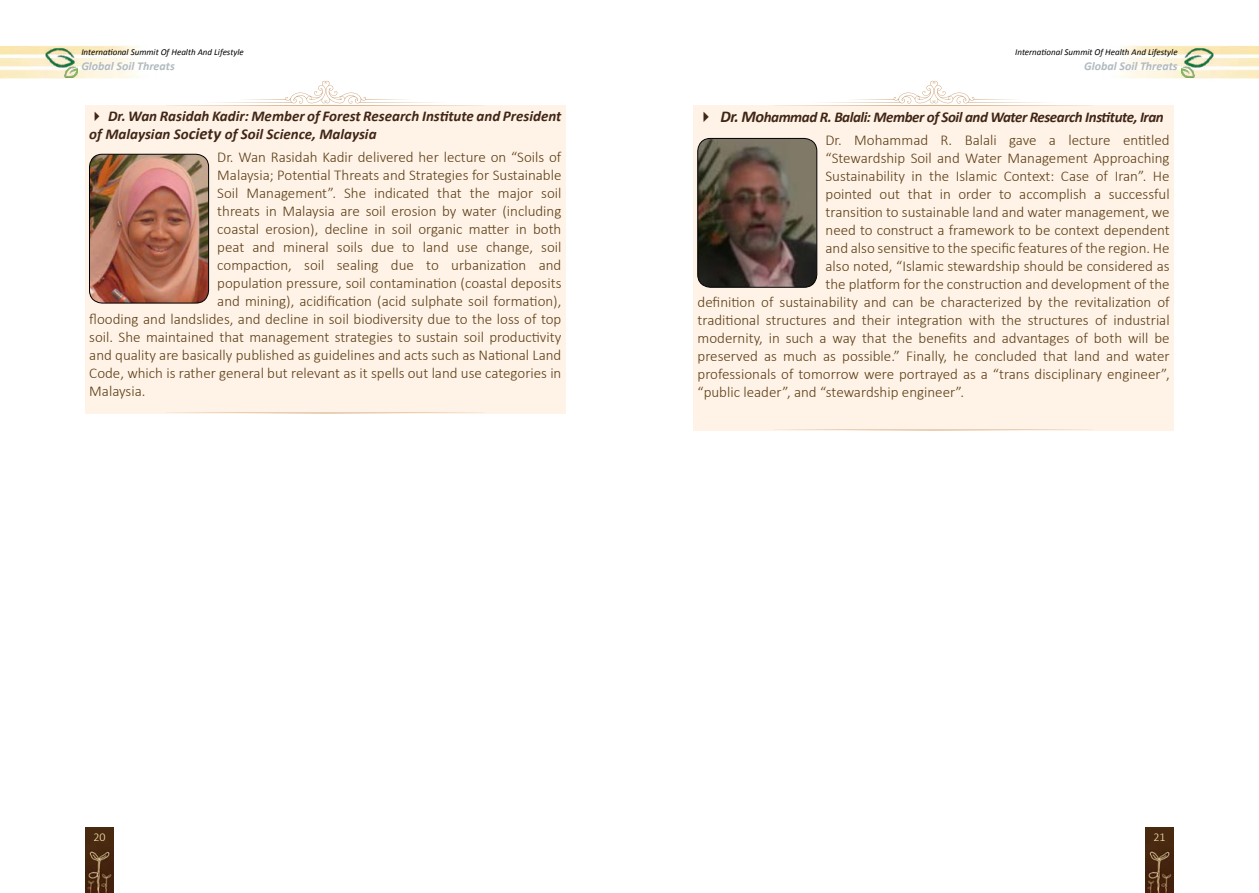
<style>
.page{position:relative;width:1259px;height:893px;background:#fff}
.page>*{position:absolute;margin:0;border:0;box-sizing:border-box;transform-origin:0 0}
.t1{font:300 15px "Calibri";color:#5c3e16}
.t2{font:italic 700 15px/18px "Calibri";color:#402617}
.t3{font:italic 700 15px/22.2px "Calibri";letter-spacing:-.03em;color:#402617}
.t4{font:italic 700 12px "Calibri";color:#b1bac0}
.t5{font:300 12px "Calibri";color:#ffebb6}
.t6{font:italic 9px "Calibri";color:#000}
.s1{font-size:16.5px}
.s2{font-weight:300;font-style:normal;color:#5c3e16}
</style>
<div class="page">
<img style="left:44px;top:46px;width:34px;height:33px">
<img style="left:1181px;top:46px;width:34px;height:33px">
<div style="left:1145px;top:827px;width:28px;height:66px;background:#482a10"></div>
<img style="left:1145px;top:851px;width:28px;height:42px">
<div style="left:85px;top:827px;width:29px;height:66px;background:#482a10"></div>
<img style="left:85px;top:851px;width:29px;height:42px">
<div style="left:85px;top:106px;width:481px;height:308px;background:#fff3e7"></div>
<img style="left:89px;top:154px;width:120px;height:149px">
<div style="left:89px;top:154px;width:120px;height:149px;border:1px solid #000;border-radius:13px"></div>
<svg style="left:166px;top:81px;width:319px;height:25px"></svg>
<svg style="left:256px;top:413px;width:139px;height:1px"></svg>
<div style="left:693px;top:106px;width:481px;height:325px;background:#fff3e7"></div>
<img style="left:698px;top:138px;width:119px;height:149px">
<div style="left:697px;top:138px;width:120px;height:149px;border:1px solid #000;border-radius:13px"></div>
<svg style="left:774px;top:81px;width:319px;height:25px"></svg>
<svg style="left:863px;top:430px;width:142px;height:1px"></svg>
<p class="t6" style="left:81px;top:46px;width:164px">International Summit Of Health And Lifestyle</p>
<p class="t4" style="left:81px;top:59px;width:95px">Global Soil Threats</p>
<p class="t2" style="left:89px;top:107px;width:473px;text-indent:19px">Dr. Wan Rasidah Kadir: Member of Forest Research Institute and President of Malaysian So<span class="s1">ciety</span> of Soil Science, Malaysia</p>
<p class="t1" style="left:217px;top:147px;width:346px">Dr. Wan Rasidah Kadir delivered her lecture on “Soils of</p>
<p class="t1" style="left:217px;top:165px;width:346px">Malaysia; Potential Threats and Strategies for Sustainable</p>
<p class="t1" style="left:217px;top:183px;width:346px">Soil Management”. She indicated that the major soil</p>
<p class="t1" style="left:217px;top:201px;width:346px">threats in Malaysia are soil erosion by water (including</p>
<p class="t1" style="left:217px;top:219px;width:346px">coastal erosion), decline in soil organic matter in both</p>
<p class="t1" style="left:217px;top:237px;width:346px">peat and mineral soils due to land use change, soil</p>
<p class="t1" style="left:217px;top:255px;width:346px">compaction, soil sealing due to urbanization and</p>
<p class="t1" style="left:217px;top:273px;width:346px">population pressure, soil contamination (coastal deposits</p>
<p class="t1" style="left:217px;top:291px;width:346px">and mining), acidification (acid sulphate soil formation),</p>
<p class="t1" style="left:89px;top:309px;width:473px">flooding and landslides, and decline in soil biodiversity due to the loss of top</p>
<p class="t1" style="left:89px;top:327px;width:473px">soil. She maintained that management strategies to sustain soil productivity</p>
<p class="t1" style="left:89px;top:345px;width:473px">and quality are basically published as guidelines and acts such as National Land</p>
<p class="t1" style="left:89px;top:363px;width:473px">Code, which is rather general but relevant as it spells out land use categories in</p>
<p class="t1" style="left:89px;top:381px;width:58px">Malaysia.</p>
<p class="t6" style="left:1015px;top:46px;width:164px">International Summit Of Health And Lifestyle</p>
<p class="t4" style="left:1084px;top:59px;width:95px">Global Soil Threats</p>
<p class="t3" style="left:825px;top:106px;width:346px;text-indent:-105px"><span class="s1">Dr. Mo</span>hammad R. Balali: Member of Soil and Water Research Institute, Iran<br><span class="s2">Dr. Mohammad R. Balali gave a lecture entitled</span></p>
<p class="t1" style="left:825px;top:148px;width:346px">“Stewardship Soil and Water Management Approaching</p>
<p class="t1" style="left:825px;top:166px;width:346px">Sustainability in the Islamic Context: Case of Iran”. He</p>
<p class="t1" style="left:825px;top:184px;width:346px">pointed out that in order to accomplish a successful</p>
<p class="t1" style="left:825px;top:202px;width:346px">transition to sustainable land and water management, we</p>
<p class="t1" style="left:825px;top:220px;width:346px">need to construct a framework to be context dependent</p>
<p class="t1" style="left:825px;top:238px;width:346px">and also sensitive to the specific features of the region. He</p>
<p class="t1" style="left:825px;top:256px;width:346px">also noted, “Islamic stewardship should be considered as</p>
<p class="t1" style="left:825px;top:274px;width:346px">the platform for the construction and development of the</p>
<p class="t1" style="left:697px;top:292px;width:473px">definition of sustainability and can be characterized by the revitalization of</p>
<p class="t1" style="left:697px;top:310px;width:473px">traditional structures and their integration with the structures of industrial</p>
<p class="t1" style="left:697px;top:328px;width:473px">modernity, in such a way that the benefits and advantages of both will be</p>
<p class="t1" style="left:697px;top:346px;width:473px">preserved as much as possible.” Finally, he concluded that land and water</p>
<p class="t1" style="left:697px;top:364px;width:473px">professionals of tomorrow were portrayed as a “trans disciplinary engineer”,</p>
<p class="t1" style="left:697px;top:382px;width:268px">“public leader”, and “stewardship engineer”.</p>
<p class="t5" style="left:93px;top:829px;width:14px">20</p>
<p class="t5" style="left:1153px;top:829px;width:14px">21</p>
</div>
